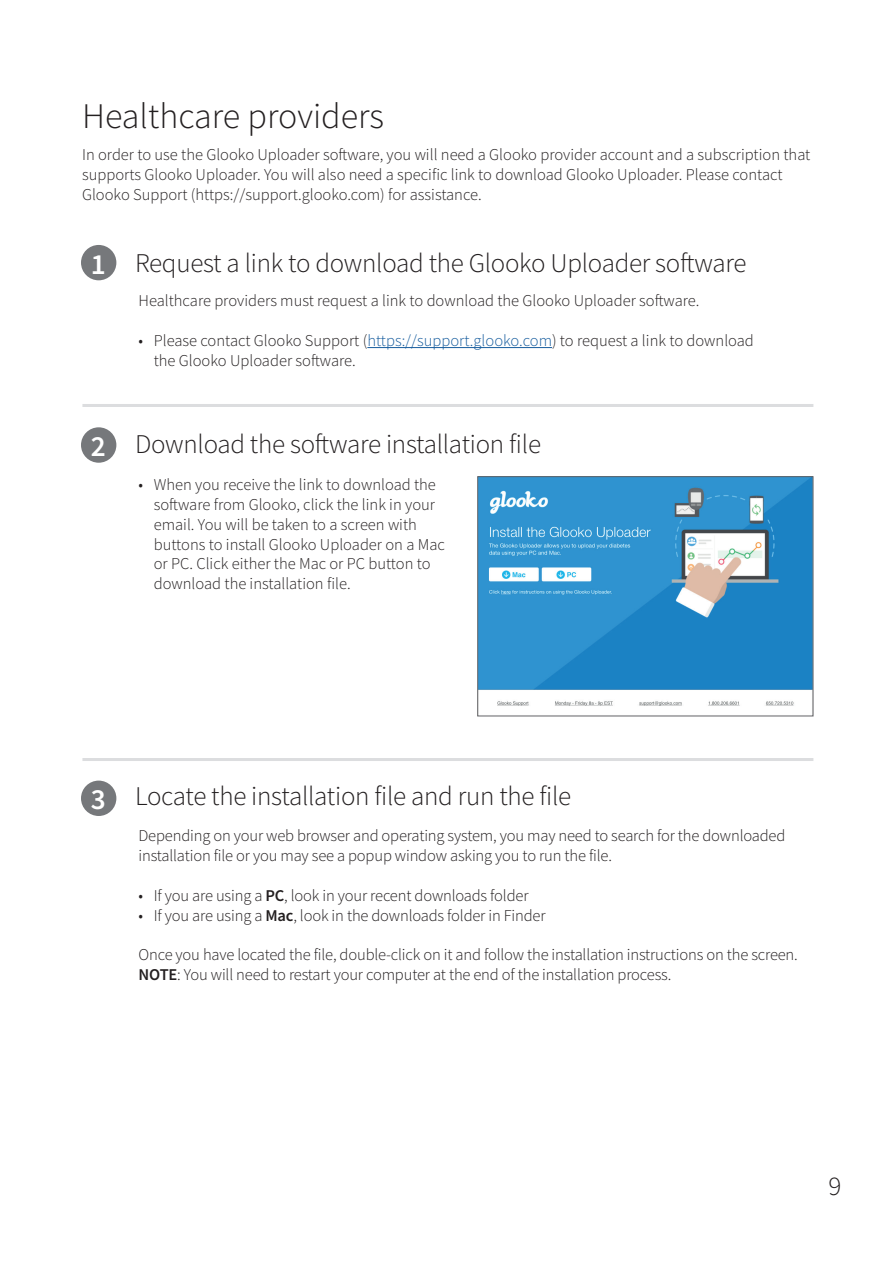
<style>
.page{position:relative;width:893px;height:1263px;background:#fff}
.page>*{position:absolute;margin:0;border:0;box-sizing:border-box;transform-origin:0 0}
.t1{font:300 36px "Source Sans Pro";color:#231f20}
.t2{font:300 27px "Source Sans Pro";letter-spacing:-.01em;color:#231f20}
.t3{font:300 16.5px/19.8px "Source Sans Pro";letter-spacing:-.01em;color:#231f20}
.s1{font-weight:600;font-size:29.25px;color:#fff}
.s2{color:#175d9e}
.s3{font-weight:600}
</style>
<div class="page">
<div style="left:81px;top:245px;width:35px;height:35px;background:#76787b;border-radius:50%"></div>
<div style="left:81px;top:427px;width:35px;height:36px;background:#76787b;border-radius:50%"></div>
<div style="left:81px;top:781px;width:35px;height:35px;background:#76787b;border-radius:50%"></div>
<hr style="left:367px;top:347px;width:185px;height:1px;background:#175d9e">
<img style="left:479px;top:478px;width:332px;height:228px">
<div style="left:477px;top:476px;width:336px;height:240px;border:1px solid #636366"></div>
<hr style="left:82px;top:758px;width:731px;height:3px;background:#dcdddf">
<hr style="left:82px;top:404px;width:731px;height:3px;background:#dcdddf">
<h1 class="t1" style="left:82px;top:94px;width:304px">Healthcare providers</h1>
<p class="t3" style="left:82px;top:145px;width:730px">In order to use the Glooko Uploader software, you will need a Glooko provider account and a subscription that supports Glooko Uploader. You will also need a specific link to download Glooko Uploader. Please contact<br>Glooko Support (https://support.glooko.com) for assistance.</p>
<h2 class="t2" style="left:91px;top:246px;width:657px"><span class="s1">1</span> Request a link to download the Glooko Uploader software</h2>
<p class="t3" style="left:139px;top:291px;width:562px">Healthcare providers must request a link to download the Glooko Uploader software.</p>
<p class="t3" style="left:154px;top:331px;width:602px;text-indent:-15px">• Please contact Glooko Support (<span class="s2">https://support.glooko.com</span>) to request a link to download the Glooko Uploader software.</p>
<h2 class="t2" style="left:91px;top:428px;width:452px"><span class="s1">2</span> Download the software installation file</h2>
<p class="t3" style="left:154px;top:475px;width:293px;text-indent:-15px">• When you receive the link to download the software from Glooko, click the link in your email. You will be taken to a screen with buttons to install Glooko Uploader on a Mac or PC. Click either the Mac or PC button to download the installation file.</p>
<h2 class="t2" style="left:91px;top:780px;width:482px"><span class="s1">3</span> Locate the installation file and run the file</h2>
<p class="t3" style="left:139px;top:826px;width:648px">Depending on your web browser and operating system, you may need to search for the downloaded installation file or you may see a popup window asking you to run the file.</p>
<p class="t3" style="left:139px;top:885px;width:392px">• If you are using a <span class="s3">PC</span>, look in your recent downloads folder</p>
<p class="t3" style="left:139px;top:905px;width:409px">• If you are using a <span class="s3">Mac</span>, look in the downloads folder in Finder</p>
<p class="t3" style="left:139px;top:945px;width:661px">Once you have located the file, double-click on it and follow the installation instructions on the screen.<br><span class="s3">NOTE</span>: You will need to restart your computer at the end of the installation process.</p>
<h2 class="t2" style="left:828px;top:1170px;width:14px">9</h2>
</div>
